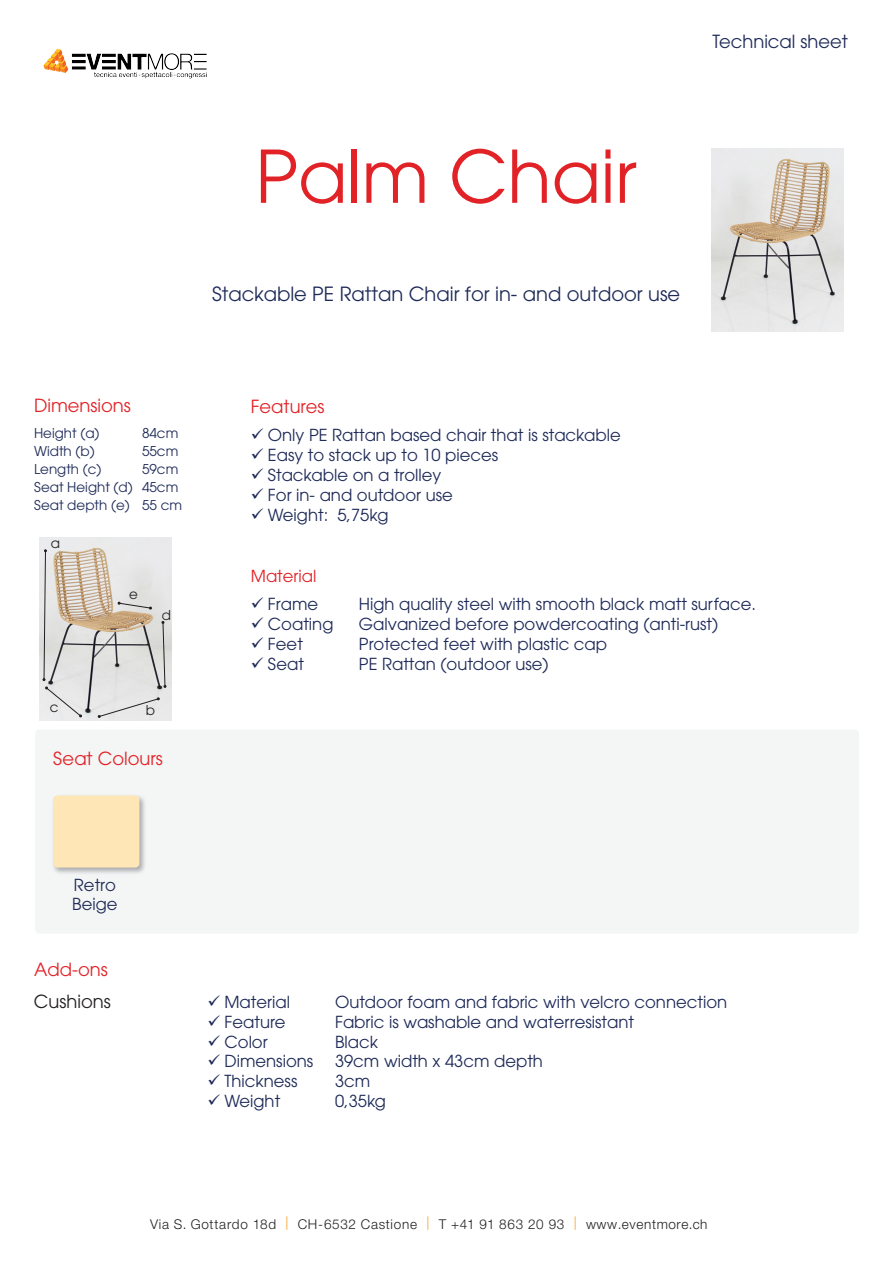
<style>
.page{position:relative;width:893px;height:1263px;background:#fff}
.page>*{position:absolute;margin:0;border:0;box-sizing:border-box;transform-origin:0 0}
.t1{font:72px "ITC Avant Garde Pro";color:#e12227}
.t2{font:19.5px "ITC Avant Garde Pro";color:#1e2a58}
.t3{font:18px "ITC Avant Garde Pro";color:#e12227}
.t4{font:18px "ITC Avant Garde Pro";color:#1e2a58}
.t5{font:18px "ITC Avant Garde Pro";color:#231f20}
.t6{font:16.5px/19.8px "ITC Avant Garde Pro";color:#1e2a58}
.t7{font:16.5px "ITC Avant Garde Pro";color:#e12227}
.t8{font:13.5px "ITC Avant Garde Pro";color:#1e2a58}
.t9{font:300 13.5px "Helvetica Neue LT Std";letter-spacing:.045em;color:#231f20}
.Body_c{font:13.5px "ITC Avant Garde Pro";color:#231f20}
.s1{color:#f89c1c}
</style>
<div class="page">
<div style="left:35px;top:729px;width:824px;height:204px;background:#f4f5f5;border-radius:4px"></div>
<img style="left:711px;top:149px;width:132px;height:183px">
<img style="left:40px;top:538px;width:131px;height:183px">
<svg style="left:43px;top:549px;width:39px;height:169px;background:#d4cfc9"></svg>
<svg style="left:98px;top:697px;width:62px;height:21px"></svg>
<svg style="left:161px;top:621px;width:5px;height:67px"></svg>
<svg style="left:117px;top:601px;width:35px;height:9px"></svg>
<div style="left:51px;top:794px;width:96px;height:81px;background:#939598;opacity:.75"></div>
<div style="left:53px;top:795px;width:86px;height:72px;background:#fee6b7;border-radius:4px"></div>
<img style="left:43px;top:49px;width:164px;height:30px">
<p class="t4" style="left:712px;top:30px;width:137px">Technical sheet</p>
<p class="t1" style="left:255px;top:132px;width:383px">Palm Chair</p>
<p class="t2" style="left:212px;top:282px;width:470px">Stackable PE Rattan Chair for in- and outdoor use</p>
<p class="t3" style="left:34px;top:395px;width:98px">Dimensions</p>
<p class="t8" style="left:34px;top:425px;width:67px">Height (a)</p>
<p class="t8" style="left:142px;top:425px;width:38px">84cm</p>
<p class="t8" style="left:34px;top:443px;width:62px">Width (b)</p>
<p class="t8" style="left:142px;top:443px;width:38px">55cm</p>
<p class="t8" style="left:34px;top:461px;width:69px">Length (c)</p>
<p class="t8" style="left:142px;top:461px;width:38px">59cm</p>
<p class="t8" style="left:34px;top:479px;width:146px">Seat Height (d) 45cm</p>
<p class="t8" style="left:34px;top:497px;width:150px">Seat depth (e) 55 cm</p>
<p class="Body_c" style="left:51px;top:535px;width:11px">a</p>
<p class="Body_c" style="left:129px;top:586px;width:10px">e</p>
<p class="Body_c" style="left:162px;top:606px;width:11px">d</p>
<p class="Body_c" style="left:50px;top:699px;width:10px">c</p>
<p class="Body_c" style="left:146px;top:702px;width:11px">b</p>
<p class="t3" style="left:53px;top:747px;width:111px">Seat Colours</p>
<p class="t3" style="left:251px;top:395px;width:75px">Features</p>
<p class="t6" style="left:268px;top:425px;width:354px">Only PE Rattan based chair that is stackable</p>
<p class="t6" style="left:268px;top:445px;width:232px">Easy to stack up to 10 pieces</p>
<p class="t6" style="left:268px;top:465px;width:175px">Stackable on a trolley</p>
<p class="t6" style="left:268px;top:485px;width:187px">For in- and outdoor use</p>
<p class="t6" style="left:268px;top:504px;width:122px">Weight: 5,75kg</p>
<p class="t7" style="left:251px;top:566px;width:67px">Material</p>
<p class="t6" style="left:268px;top:594px;width:52px">Frame</p>
<p class="t6" style="left:359px;top:594px;width:399px">High quality steel with smooth black matt surface.</p>
<p class="t6" style="left:268px;top:614px;width:67px">Coating</p>
<p class="t6" style="left:359px;top:614px;width:361px">Galvanized before powdercoating (anti-rust)</p>
<p class="t6" style="left:268px;top:634px;width:37px">Feet</p>
<p class="t6" style="left:359px;top:634px;width:250px">Protected feet with plastic cap</p>
<p class="t6" style="left:268px;top:654px;width:38px">Seat</p>
<p class="t6" style="left:359px;top:654px;width:191px">PE Rattan (outdoor use)</p>
<p class="t6" style="left:72px;top:874px;width:47px">Retro<br>Beige</p>
<p class="t3" style="left:34px;top:958px;width:75px">Add-ons</p>
<p class="t5" style="left:34px;top:991px;width:78px">Cushions</p>
<p class="t6" style="left:224px;top:992px;width:67px">Material</p>
<p class="t6" style="left:335px;top:992px;width:394px">Outdoor foam and fabric with velcro connection</p>
<p class="t6" style="left:224px;top:1012px;width:63px">Feature</p>
<p class="t6" style="left:335px;top:1012px;width:301px">Fabric is washable and waterresistant</p>
<p class="t6" style="left:224px;top:1031px;width:45px">Color</p>
<p class="t6" style="left:335px;top:1031px;width:44px">Black</p>
<p class="t6" style="left:224px;top:1051px;width:90px">Dimensions</p>
<p class="t6" style="left:335px;top:1051px;width:209px">39cm width x 43cm depth</p>
<p class="t6" style="left:224px;top:1071px;width:74px">Thickness</p>
<p class="t6" style="left:335px;top:1071px;width:37px">3cm</p>
<p class="t6" style="left:224px;top:1091px;width:57px">Weight</p>
<p class="t6" style="left:335px;top:1091px;width:53px">0,35kg</p>
<p class="t9" style="left:150px;top:1215px;width:559px">Via S. Gottardo 18d <span class="s1">|</span> CH-6532 Castione <span class="s1">|</span> T +41 91 863 20 93 <span class="s1">|</span> www.eventmore.ch</p>
</div>
